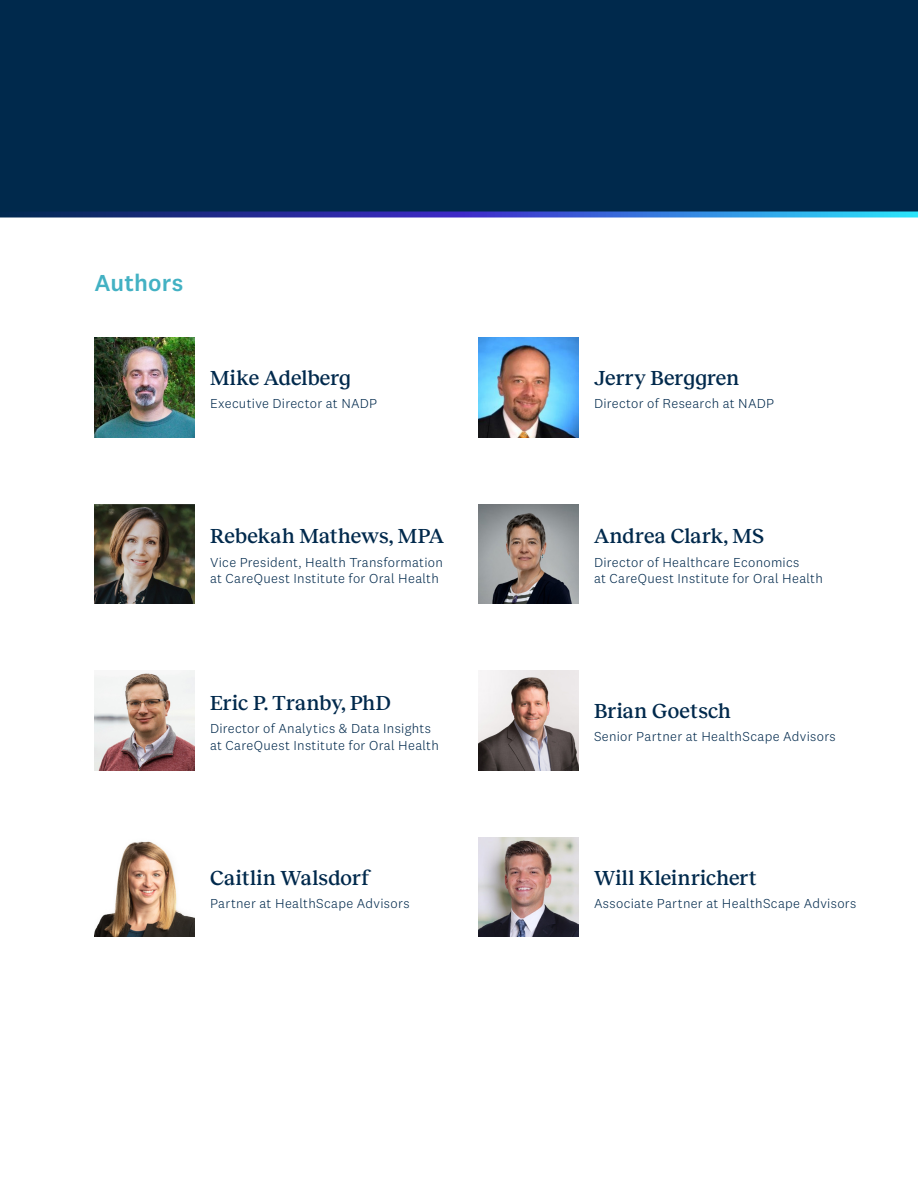
<style>
.page{position:relative;width:918px;height:1188px;background:#fff}
.page>*{position:absolute;margin:0;border:0;box-sizing:border-box;transform-origin:0 0}
.Chartis_-_Heading_2{font:500 24px "National 2";letter-spacing:.01em;color:#43b1c3}
.Chartis_-_Author_Name{font:500 21px "Reckless";letter-spacing:.005em;color:#00294c}
.Chartis_-_Author_Title{font:300 13.5px/16.5px "National 2";letter-spacing:.02em;color:#00294c}
</style>
<div class="page">
<div style="left:0;top:0;width:918px;height:217px;background:#00294c"></div>
<svg style="left:0;top:212px;width:918px;height:6px;background:#3c66bc"></svg>
<img style="left:94px;top:338px;width:100px;height:99px">
<img style="left:94px;top:504px;width:100px;height:100px">
<img style="left:94px;top:670px;width:100px;height:100px">
<img style="left:94px;top:841px;width:100px;height:96px">
<img style="left:478px;top:338px;width:100px;height:99px">
<img style="left:478px;top:504px;width:100px;height:100px">
<img style="left:478px;top:670px;width:100px;height:100px">
<img style="left:478px;top:837px;width:100px;height:100px">
<p class="Chartis_-_Heading_2" style="left:94px;top:268px;width:91px">Authors</p>
<p class="Chartis_-_Author_Name" style="left:210px;top:363px;width:143px">Mike Adelberg</p>
<p class="Chartis_-_Author_Title" style="left:210px;top:395px;width:169px">Executive Director at NADP</p>
<p class="Chartis_-_Author_Name" style="left:210px;top:521px;width:236px">Rebekah Mathews, MPA</p>
<p class="Chartis_-_Author_Title" style="left:210px;top:554px;width:235px">Vice President, Health Transformation at CareQuest Institute for Oral Health</p>
<p class="Chartis_-_Author_Name" style="left:210px;top:687px;width:182px">Eric P. Tranby, PhD</p>
<p class="Chartis_-_Author_Title" style="left:210px;top:720px;width:230px">Director of Analytics &amp; Data Insights at CareQuest Institute for Oral Health</p>
<p class="Chartis_-_Author_Name" style="left:210px;top:862px;width:162px">Caitlin Walsdorf</p>
<p class="Chartis_-_Author_Title" style="left:210px;top:895px;width:201px">Partner at HealthScape Advisors</p>
<p class="Chartis_-_Author_Name" style="left:594px;top:363px;width:147px">Jerry Berggren</p>
<p class="Chartis_-_Author_Title" style="left:594px;top:395px;width:182px">Director of Research at NADP</p>
<p class="Chartis_-_Author_Name" style="left:594px;top:521px;width:171px">Andrea Clark, MS</p>
<p class="Chartis_-_Author_Title" style="left:594px;top:554px;width:230px">Director of Healthcare Economics<br>at CareQuest Institute for Oral Health</p>
<p class="Chartis_-_Author_Name" style="left:594px;top:696px;width:138px">Brian Goetsch</p>
<p class="Chartis_-_Author_Title" style="left:594px;top:728px;width:243px">Senior Partner at HealthScape Advisors</p>
<p class="Chartis_-_Author_Name" style="left:594px;top:862px;width:164px">Will Kleinrichert</p>
<p class="Chartis_-_Author_Title" style="left:594px;top:895px;width:264px">Associate Partner at HealthScape Advisors</p>
</div>
